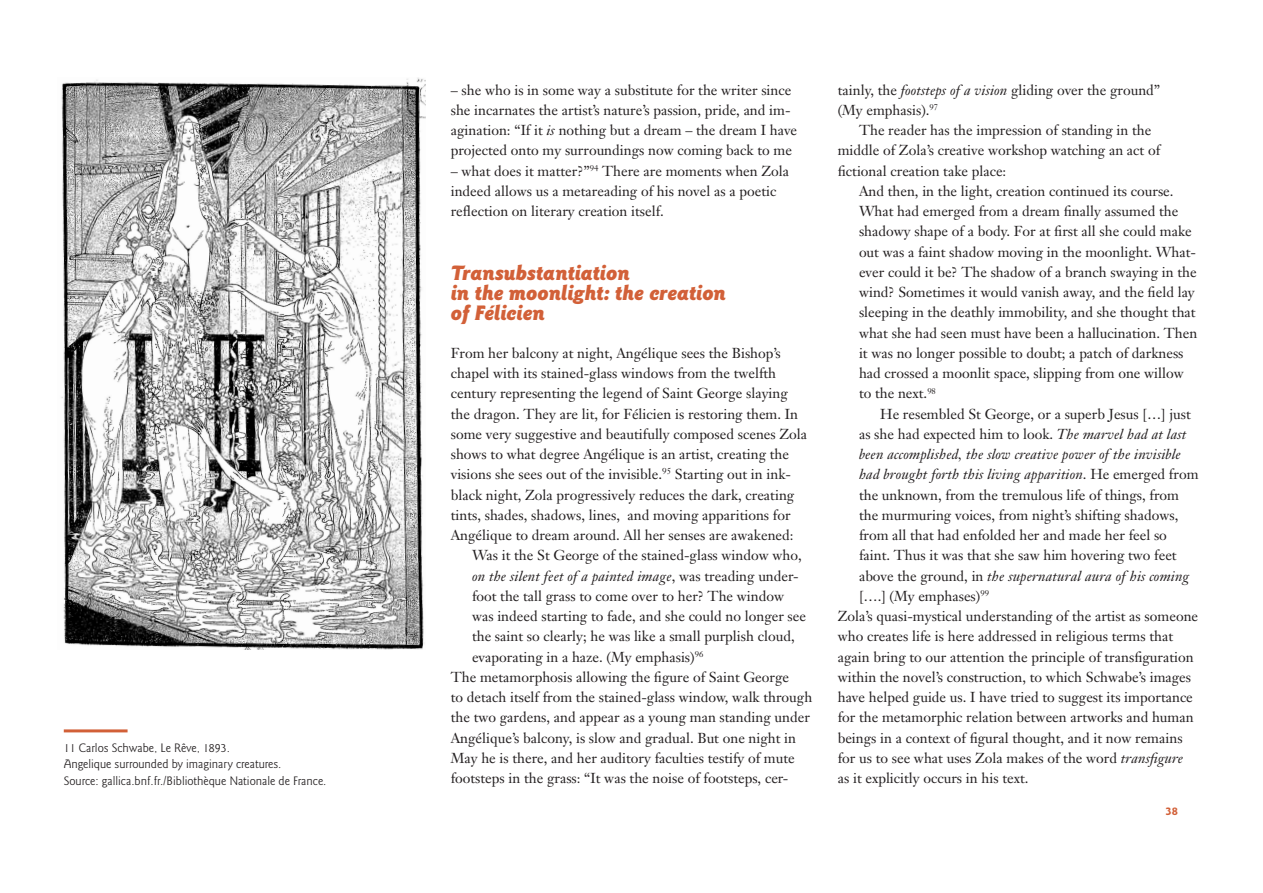
<style>
.page{position:relative;width:1263px;height:893px;background:#fff}
.page>*{position:absolute;margin:0;border:0;box-sizing:border-box;transform-origin:0 0}
.t1{font:italic 900 21.75px/20.2px "Goudy Sans";color:#d26038}
.t2{font:14.25px/20.2px "Janson Text";color:#231f20}
.t3{font:italic 14.25px "Janson Text";letter-spacing:.01em;color:#231f20}
.t4{font:12.75px/16.5px "Goudy Sans";color:#231f20}
.t5{font:700 12px "Goudy Sans";color:#d26038}
.s1{font-style:italic}
.s2{font-style:normal}
</style>
<div class="page">
<img style="left:61px;top:77px;width:364px;height:572px">
<hr style="left:64px;top:729px;width:64px;height:3px;background:#d26038">
<p class="t4" style="left:64px;top:739px;width:264px">11 Carlos Schwabe, Le Rêve, 1893.<br>Angelique surrounded by imaginary creatures.<br>Source: gallica.bnf.fr./Bibliothèque Nationale de France.</p>
<p class="t2" style="left:451px;top:79px;width:348px">– she who is in some way a substitute for the writer since she incarnates the artist’s nature’s passion, pride, and im&shy;agination: “If it <span class="s1">is</span> nothing but a dream – the dream I have projected onto my surroundings now coming back to me</p>
<p class="t2" style="left:451px;top:160px;width:340px">– what does it matter?”<sup>94</sup> There are moments when Zola indeed allows us a metareading of his novel as a poetic reflection on literary creation itself.</p>
<h1 class="t1" style="left:451px;top:262px;width:277px">Transubstantiation<br>in the moonlight: the creation of Félicien</h1>
<p class="t2" style="left:451px;top:343px;width:332px">From her balcony at night, Angélique sees the Bishop’s</p>
<p class="t2" style="left:451px;top:363px;width:327px">chapel with its stained-glass windows from the twelfth</p>
<p class="t2" style="left:451px;top:383px;width:338px">century representing the legend of Saint George slaying</p>
<p class="t2" style="left:451px;top:403px;width:349px">the dragon. They are lit, for Félicien is restoring them. In</p>
<p class="t2" style="left:451px;top:424px;width:358px">some very suggestive and beautifully composed scenes Zola</p>
<p class="t2" style="left:451px;top:444px;width:340px">shows to what degree Angélique is an artist, creating the</p>
<p class="t2" style="left:451px;top:464px;width:342px">visions she sees out of the invisible.<sup>95</sup> Starting out in ink-</p>
<p class="t2" style="left:451px;top:484px;width:345px">black night, Zola progressively reduces the dark, creating</p>
<p class="t2" style="left:451px;top:505px;width:341px">tints, shades, shadows, lines, and moving apparitions for</p>
<p class="t2" style="left:451px;top:525px;width:344px">Angélique to dream around. All her senses are awakened:</p>
<p class="t2" style="left:472px;top:545px;width:331px">Was it the St George of the stained-glass window who,</p>
<p class="t3" style="left:472px;top:567px;width:328px">on the silent feet of a painted image<span class="s2">, was treading under-</span></p>
<p class="t2" style="left:472px;top:586px;width:314px">foot the tall grass to come over to her? The window</p>
<p class="t2" style="left:472px;top:606px;width:336px">was indeed starting to fade, and she could no longer see</p>
<p class="t2" style="left:472px;top:626px;width:324px">the saint so clearly; he was like a small purplish cloud,</p>
<p class="t2" style="left:472px;top:646px;width:233px">evaporating in a haze. (My emphasis)<sup>96</sup></p>
<p class="t2" style="left:451px;top:667px;width:340px">The metamorphosis allowing the figure of Saint George</p>
<p class="t2" style="left:451px;top:687px;width:363px">to detach itself from the stained-glass window, walk through</p>
<p class="t2" style="left:451px;top:707px;width:361px">the two gardens, and appear as a young man standing under</p>
<p class="t2" style="left:451px;top:727px;width:347px">Angélique’s balcony, is slow and gradual. But one night in</p>
<p class="t2" style="left:451px;top:748px;width:346px">May he is there, and her auditory faculties testify of mute</p>
<p class="t2" style="left:451px;top:768px;width:339px">footsteps in the grass: “It was the noise of footsteps, cer-</p>
<p class="t2" style="left:838px;top:79px;width:324px">tainly, the <span class="s1">footsteps of a vision</span> gliding over the ground” (My emphasis).<sup>97</sup></p>
<p class="t2" style="left:838px;top:120px;width:324px;text-indent:21px">The reader has the impression of standing in the middle of Zola’s creative workshop watching an act of fictional creation take place:</p>
<p class="t2" style="left:859px;top:181px;width:340px">And then, in the light, creation continued its course.<br>What had emerged from a dream finally assumed the shadowy shape of a body. For at first all she could make out was a faint shadow moving in the moonlight. What&shy;ever could it be? The shadow of a branch swaying in the wind? Sometimes it would vanish away, and the field lay sleeping in the deathly immobility, and she thought that what she had seen must have been a hallucination. Then it was no longer possible to doubt; a patch of darkness had crossed a moonlit space, slipping from one willow to the next.<sup>98</sup></p>
<p class="t2" style="left:880px;top:403px;width:312px">He resembled St George, or a superb Jesus […] just</p>
<p class="t2" style="left:859px;top:424px;width:329px">as she had expected him to look. <span class="s1">The marvel had at last</span></p>
<p class="t3" style="left:859px;top:445px;width:323px">been accomplished, the slow creative power of the invisible</p>
<p class="t3" style="left:859px;top:466px;width:341px">had brought forth this living apparition<span class="s2">. He emerged from</span></p>
<p class="t2" style="left:859px;top:484px;width:322px">the unknown, from the tremulous life of things, from</p>
<p class="t2" style="left:859px;top:505px;width:321px">the murmuring voices, from night’s shifting shadows,</p>
<p class="t2" style="left:859px;top:525px;width:309px">from all that had enfolded her and made her feel so</p>
<p class="t2" style="left:859px;top:545px;width:319px">faint. Thus it was that she saw him hovering two feet</p>
<p class="t3" style="left:859px;top:567px;width:332px"><span class="s2">above the ground, in</span> the supernatural aura of his coming</p>
<p class="t2" style="left:859px;top:586px;width:131px">[….] (My emphases)<sup>99</sup></p>
<p class="t2" style="left:838px;top:606px;width:362px">Zola’s quasi-mystical understanding of the artist as someone</p>
<p class="t2" style="left:838px;top:626px;width:337px">who creates life is here addressed in religious terms that</p>
<p class="t2" style="left:838px;top:646px;width:357px">again bring to our attention the principle of transfiguration</p>
<p class="t2" style="left:838px;top:667px;width:355px">within the novel’s construction, to which Schwabe’s images</p>
<p class="t2" style="left:838px;top:687px;width:357px">have helped guide us. I have tried to suggest its importance</p>
<p class="t2" style="left:838px;top:707px;width:357px">for the metamorphic relation between artworks and human</p>
<p class="t2" style="left:838px;top:727px;width:346px">beings in a context of figural thought, and it now remains</p>
<p class="t2" style="left:838px;top:748px;width:347px">for us to see what uses Zola makes of the word <span class="s1">transfigure</span></p>
<p class="t2" style="left:838px;top:768px;width:192px">as it explicitly occurs in his text.</p>
<p class="t5" style="left:1165px;top:804px;width:14px">38</p>
</div>
